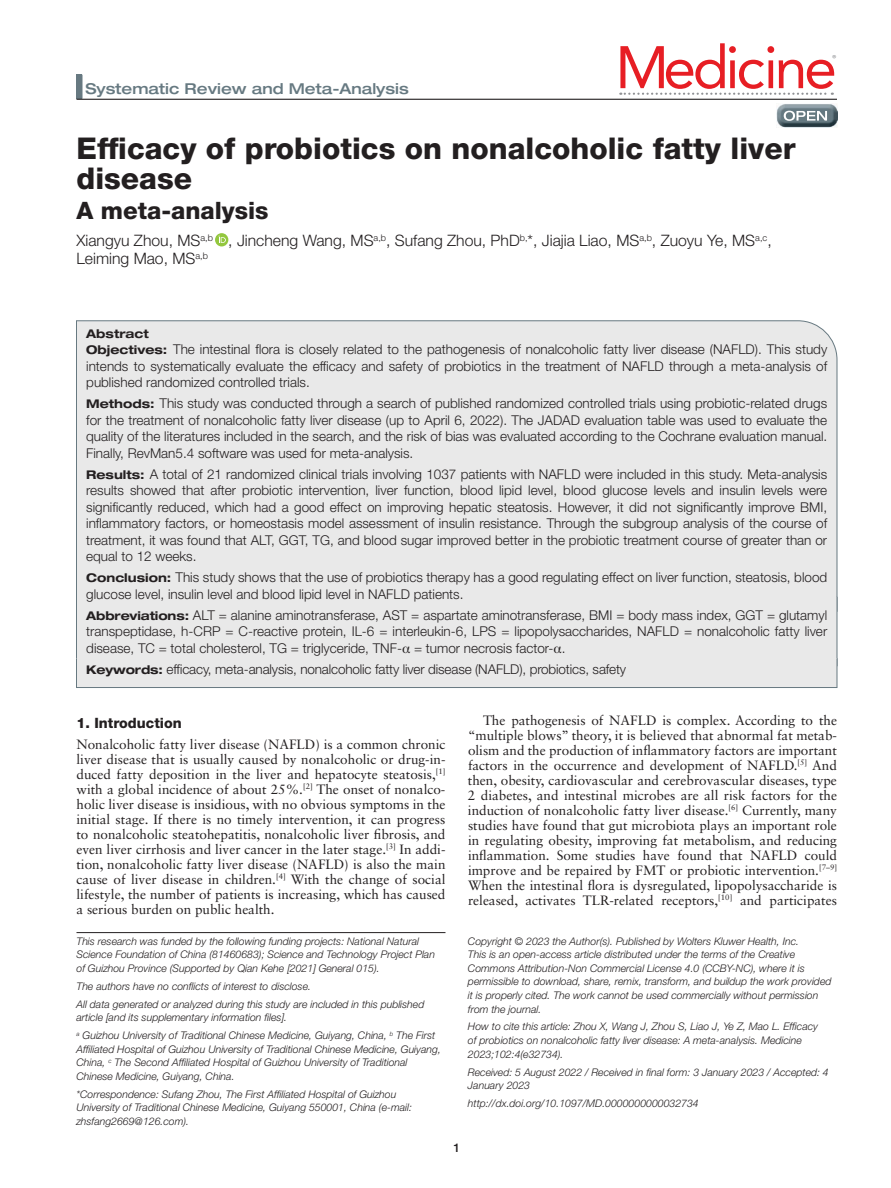
<style>
.page{position:relative;width:891px;height:1188px;background:#fff}
.page>*{position:absolute;margin:0;border:0;box-sizing:border-box;transform-origin:0 0}
.t1{font:59.4px "Avenir";letter-spacing:-.06em;color:#e71e24}
.t2{font:800 30px/30px "Helvetica Neue LT Std";color:#231f20}
.t3{font:800 24px "Helvetica Neue LT Std";color:#231f20}
.t4{font:300 15.75px/18px "Helvetica Neue LT Std";color:#231f20}
.t5{font:500 expanded 15px "Helvetica Neue LT Std";color:#667981}
.t6{font:800 14.25px "Helvetica Neue LT Std";color:#231f20}
.t7{font:300 13.5px/16.5px "Helvetica Neue LT Std";color:#231f20;text-align:justify}
.t8{font:13.5px/15px "Sabon LT Std";color:#231f20;text-align:justify}
.t9{font:700 expanded 12px "Helvetica Neue LT Std";color:#231f20}
.t10{font:500 12px "Helvetica Neue LT Std";color:#231f20}
.t11{font:italic 300 10.5px/13.5px "Helvetica Neue LT Std";color:#231f20}
.t12{font:500 10.35px "Akzidenz Grotesk BE";color:#909295}
.s1{font-weight:700;font-stretch:expanded;font-size:12px}
.s2{font-family:"Gandhari Unicode";font-weight:400}
</style>
<div class="page">
<div style="left:76px;top:74px;width:6px;height:25px;background:#677981"></div>
<hr style="left:76px;top:99px;width:761px;height:1px;background:#231f20">
<img style="left:776px;top:104px;width:61px;height:24px">
<svg style="left:784px;top:111px;width:43px;height:10px"></svg>
<svg style="left:620px;top:93px;width:213px;height:2px"></svg>
<div style="left:76px;top:320px;width:762px;height:293px;background:#e9e9e9"></div>
<div style="left:76px;top:597px;width:761px;height:70px;background:#e9e9e9"></div>
<div style="left:76px;top:658px;width:761px;height:30px;background:#e9e9e9"></div>
<div style="left:76px;top:658px;width:761px;height:30px;border:1px solid #677981"></div>
<div style="left:215px;top:233px;width:13px;height:13px;background:#93c73e;border-radius:50%"></div>
<svg style="left:219px;top:236px;width:7px;height:7px"></svg>
<hr style="left:76px;top:932px;width:370px;height:1px;background:#231f20">
<p class="t5" style="left:86px;top:80px;width:325px">Systematic Review and Meta-Analysis</p>
<h1 class="t1" style="left:615px;top:33px;width:223px">Medicine</h1>
<p class="t12" style="left:832px;top:52px;width:6px">®</p>
<h2 class="t2" style="left:76px;top:134px;width:721px">Efficacy of probiotics on nonalcoholic fatty liver disease</h2>
<h3 class="t3" style="left:76px;top:197px;width:194px">A meta-analysis</h3>
<p class="t4" style="left:76px;top:231px;width:697px">Xiangyu Zhou, MS<sup>a,b</sup> , Jincheng Wang, MS<sup>a,b</sup>, Sufang Zhou, PhD<sup>b,</sup>*, Jiajia Liao, MS<sup>a,b</sup>, Zuoyu Ye, MS<sup>a,c</sup>,<br>Leiming Mao, MS<sup>a,b</sup></p>
<p class="t9" style="left:86px;top:326px;width:64px">Abstract</p>
<p class="t7" style="left:86px;top:341px;width:743px"><span class="s1">Objectives:</span> The intestinal flora is closely related to the pathogenesis of nonalcoholic fatty liver disease (NAFLD). This study intends to systematically evaluate the efficacy and safety of probiotics in the treatment of NAFLD through a meta-analysis of published randomized controlled trials.</p>
<p class="t7" style="left:86px;top:395px;width:743px"><span class="s1">Methods:</span> This study was conducted through a search of published randomized controlled trials using probiotic-related drugs for the treatment of nonalcoholic fatty liver disease (up to April 6, 2022). The JADAD evaluation table was used to evaluate the quality of the literatures included in the search, and the risk of bias was evaluated according to the Cochrane evaluation manual.<br>Finally, RevMan5.4 software was used for meta-analysis.</p>
<p class="t7" style="left:86px;top:466px;width:743px"><span class="s1">Results:</span> A total of 21 randomized clinical trials involving 1037 patients with NAFLD were included in this study. Meta-analysis results showed that after probiotic intervention, liver function, blood lipid level, blood glucose levels and insulin levels were significantly reduced, which had a good effect on improving hepatic steatosis. However, it did not significantly improve BMI, inflammatory factors, or homeostasis model assessment of insulin resistance. Through the subgroup analysis of the course of treatment, it was found that ALT, GGT, TG, and blood sugar improved better in the probiotic treatment course of greater than or equal to 12 weeks.</p>
<p class="t7" style="left:86px;top:569px;width:743px"><span class="s1">Conclusion:</span> This study shows that the use of probiotics therapy has a good regulating effect on liver function, steatosis, blood glucose level, insulin level and blood lipid level in NAFLD patients.</p>
<p class="t7" style="left:86px;top:607px;width:743px"><span class="s1">Abbreviations:</span> ALT = alanine aminotransferase, AST = aspartate aminotransferase, BMI = body mass index, GGT = glutamyl transpeptidase, h-CRP = C-reactive protein, IL-6 = interleukin-6, LPS = lipopolysaccharides, NAFLD = nonalcoholic fatty liver disease, TC = total cholesterol, TG = triglyceride, TNF-<span class="s2">α</span> = tumor necrosis factor-<span class="s2">α</span>.</p>
<p class="t7" style="left:86px;top:661px;width:541px"><span class="s1">Keywords:</span> efficacy, meta-analysis, nonalcoholic fatty liver disease (NAFLD), probiotics, safety</p>
<p class="t6" style="left:76px;top:714px;width:107px">1. Introduction</p>
<p class="t8" style="left:76px;top:737px;width:371px">Nonalcoholic fatty liver disease (NAFLD) is a common chronic liver disease that is usually caused by nonalcoholic or drug-in&shy;duced fatty deposition in the liver and hepatocyte steatosis,<sup>[1] </sup>with a global incidence of about 25%.<sup>[2]</sup> The onset of nonalco&shy;holic liver disease is insidious, with no obvious symptoms in the initial stage. If there is no timely intervention, it can progress to nonalcoholic steatohepatitis, nonalcoholic liver fibrosis, and even liver cirrhosis and liver cancer in the later stage.<sup>[3]</sup> In addi&shy;tion, nonalcoholic fatty liver disease (NAFLD) is also the main cause of liver disease in children.<sup>[4]</sup> With the change of social lifestyle, the number of patients is increasing, which has caused a serious burden on public health.</p>
<p class="t11" style="left:76px;top:934px;width:360px">This research was funded by the following funding projects: National Natural<br>Science Foundation of China (81460683); Science and Technology Project Plan of Guizhou Province (Supported by Qian Kehe [2021] General 015).</p>
<p class="t11" style="left:76px;top:977px;width:349px;line-height:18px">The authors have no conflicts of interest to disclose.<br>All data generated or analyzed during this study are included in this published</p>
<p class="t11" style="left:76px;top:1009px;width:360px;line-height:18px">article [and its supplementary information files].<br><sup>a</sup> Guizhou University of Traditional Chinese Medicine, Guiyang, China, <sup>b</sup> The First</p>
<p class="t11" style="left:76px;top:1042px;width:366px">Affiliated Hospital of Guizhou University of Traditional Chinese Medicine, Guiyang,<br>China, <sup>c</sup> The Second Affiliated Hospital of Guizhou University of Traditional<br>Chinese Medicine, Guiyang, China.</p>
<p class="t11" style="left:76px;top:1087px;width:337px">*Correspondence: Sufang Zhou, The First Affiliated Hospital of Guizhou<br>University of Traditional Chinese Medicine, Guiyang 550001, China (e-mail: zhsfang2669@126.com).</p>
<p class="t10" style="left:453px;top:1140px;width:8px">1</p>
<p class="t8" style="left:468px;top:713px;width:371px;text-indent:15px">The pathogenesis of NAFLD is complex. According to the “multiple blows” theory, it is believed that abnormal fat metab&shy;olism and the production of inflammatory factors are important factors in the occurrence and development of NAFLD.<sup>[5]</sup> And then, obesity, cardiovascular and cerebrovascular diseases, type 2 diabetes, and intestinal microbes are all risk factors for the induction of nonalcoholic fatty liver disease.<sup>[6]</sup> Currently, many studies have found that gut microbiota plays an important role in regulating obesity, improving fat metabolism, and reducing inflammation. Some studies have found that NAFLD could improve and be repaired by FMT or probiotic intervention.<sup>[7–9] </sup>When the intestinal flora is dysregulated, lipopolysaccharide is released, activates TLR-related receptors,<sup>[10]</sup> and participates</p>
<p class="t11" style="left:468px;top:934px;width:365px">Copyright © 2023 the Author(s). Published by Wolters Kluwer Health, Inc.<br>This is an open-access article distributed under the terms of the Creative Commons Attribution-Non Commercial License 4.0 (CCBY-NC), where it is permissible to download, share, remix, transform, and buildup the work provided it is properly cited. The work cannot be used commercially without permission from the journal.</p>
<p class="t11" style="left:468px;top:1020px;width:352px">How to cite this article: Zhou X, Wang J, Zhou S, Liao J, Ye Z, Mao L. Efficacy of probiotics on nonalcoholic fatty liver disease: A meta-analysis. Medicine<br>2023;102:4(e32734).</p>
<p class="t11" style="left:468px;top:1065px;width:362px">Received: 5 August 2022 / Received in final form: 3 January 2023 / Accepted: 4<br>January 2023</p>
<p class="t11" style="left:468px;top:1096px;width:232px">http://dx.doi.org/10.1097/MD.0000000000032734</p>
</div>
